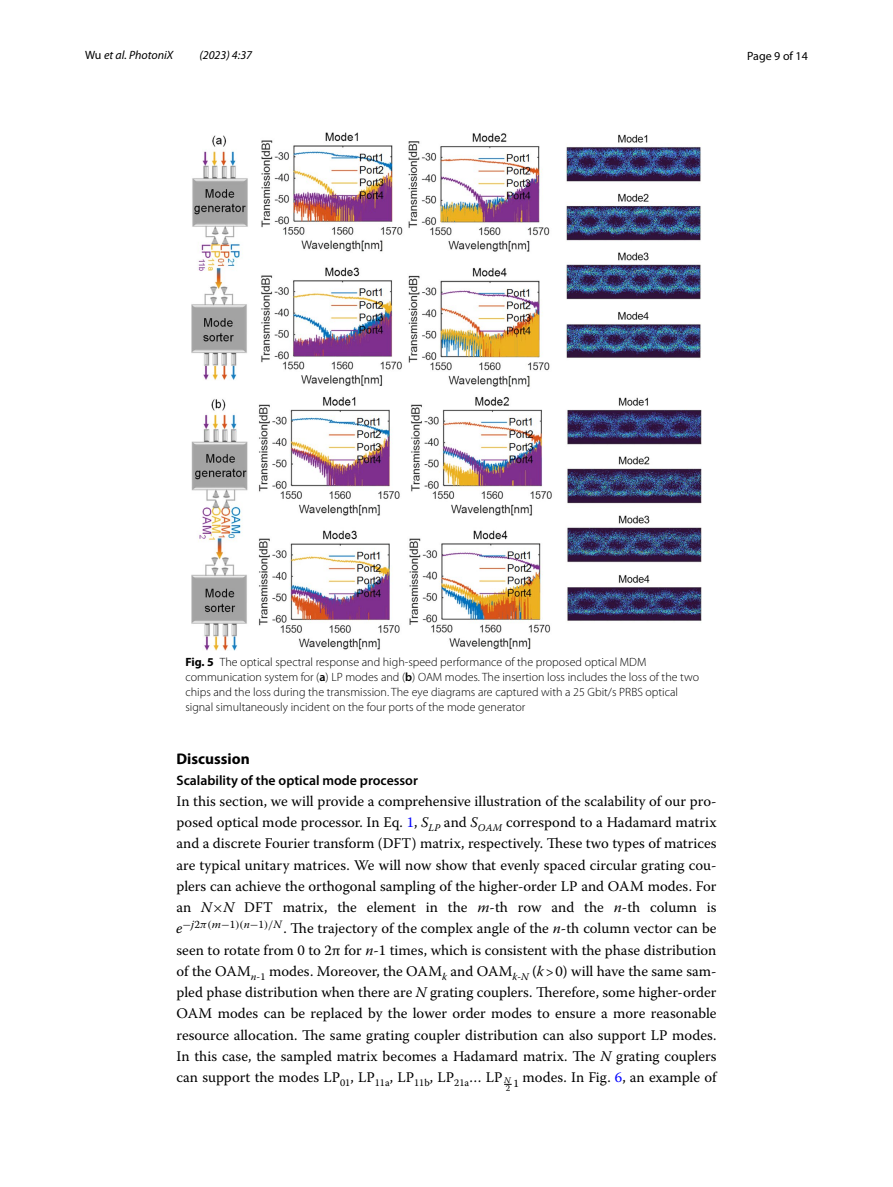
<style>
.page{position:relative;width:893px;height:1187px;background:#fff}
.page>*{position:absolute;margin:0;border:0;box-sizing:border-box;transform-origin:0 0}
.t1{font:700 15.45px "Myriad Pro";color:#000}
.t2{font:14.7px/21.3px "Warnock Pro";color:#000;text-align:justify}
.t3{font:600 13.8px "Myriad Pro";color:#000}
.t4{font:300 12px/15px "Myriad Pro";color:#000}
.t5{font:italic 12px "Myriad Pro";color:#000}
.t6{font:12px "Myriad Pro";color:#000}
.s1{font-style:normal}
.s2{font-weight:700}
.s3{font-weight:600}
.s4{color:#00f}
.s5{font-family:"Warnock Pro It 2"}
.s6{font-family:"MTSY"}
.s7{font-family:"Warnock Pro It 12"}
.s8{font-family:"Warnock Pro Regular 8"}
.s9{font-family:"Warnock Pro It 11";font-size:8.85px}
</style>
<div class="page">
<img style="left:191px;top:133px;width:511px;height:517px">
<p class="t5" style="left:85px;top:48px;width:90px"><span class="s1">Wu</span> et al. PhotoniX</p>
<p class="t5" style="left:199px;top:48px;width:54px">(2023) 4:37</p>
<p class="t6" style="left:747px;top:48px;width:62px">Page 9 of 14</p>
<p class="t4" style="left:185px;top:654px;width:515px"><span class="s2">Fig. 5</span> The optical spectral response and high-speed performance of the proposed optical MDM communication system for (<span class="s3">a</span>) LP modes and (<span class="s3">b</span>) OAM modes. The insertion loss includes the loss of the two chips and the loss during the transmission. The eye diagrams are captured with a 25 Gbit/s PRBS optical signal simultaneously incident on the four ports of the mode generator</p>
<p class="t1" style="left:176px;top:748px;width:75px">Discussion</p>
<p class="t3" style="left:176px;top:771px;width:243px">Scalability of the optical mode processor</p>
<p class="t2" style="left:176px;top:790px;width:542px">In this section, we will provide a comprehensive illustration of the scalability of our pro&shy;posed optical mode processor. In Eq. <span class="s4">1</span>, <span class="s5">S</span><sub>LP</sub> and <span class="s5">S</span><sub>OAM</sub> correspond to a Hadamard matrix and a discrete Fourier transform (DFT) matrix, respectively. These two types of matrices are typical unitary matrices. We will now show that evenly spaced circular grating cou&shy;plers can achieve the orthogonal sampling of the higher-order LP and OAM modes. For an <span class="s5">N</span><span class="s6">×</span><span class="s5">N</span> DFT matrix, the element in the <span class="s5">m</span>-th row and the <span class="s5">n</span>-th column is <span class="s7">e</span><sup>−</sup><sup>j</sup><sup>2</sup><sup>π(</sup><sup>m</sup><sup>−</sup><sup>1</sup><sup>)(</sup><sup>n</sup><sup>−</sup><sup>1</sup><sup>)/</sup><sup>N</sup>. The trajectory of the complex angle of the <span class="s5">n</span>-th column vector can be seen to rotate from 0 to 2π for <span class="s5">n</span>-1 times, which is consistent with the phase distribution of the OAM<sub>n</sub><sub>-1</sub> modes. Moreover, the OAM<sub>k</sub> and OAM<sub>k</sub><sub>-</sub><sub>N</sub> (<span class="s5">k</span>&gt;0) will have the same sam&shy;pled phase distribution when there are <span class="s5">N</span> grating couplers. Therefore, some higher-order OAM modes can be replaced by the lower order modes to ensure a more reasonable resource allocation. The same grating coupler distribution can also support LP modes.<br>In this case, the sampled matrix becomes a Hadamard matrix. The <span class="s5">N</span> grating couplers can support the modes LP<sub>01</sub>, LP<sub>11a</sub>, LP<sub>11b</sub>, LP<sub>21a</sub>… <span class="s8">LP</span> <span class="s9">N</span></p>
<p class="t2" style="left:506px;top:1066px;width:212px"><sub>2</sub> <sub>1</sub> modes. In Fig. <span class="s4">6</span>, an example of</p>
</div>
